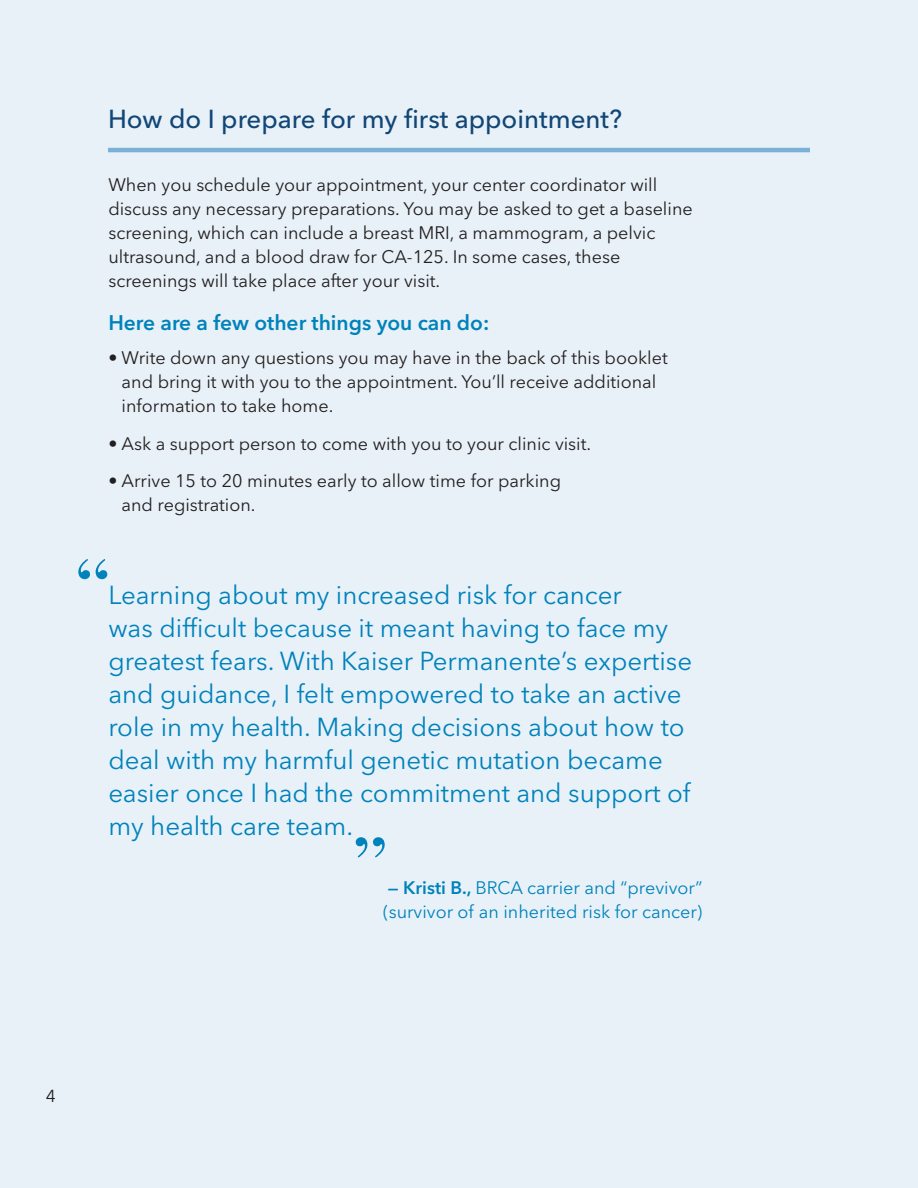
<style>
.page{position:relative;width:918px;height:1188px;background:#e8f1f8}
.page>*{position:absolute;margin:0;border:0;box-sizing:border-box;transform-origin:0 0}
.t1{font:25.8px/33px "Avenir Next LT Pro";color:#0082bb}
.basic_body_copy{font:500 25.8px "Avenir Next LT Pro";color:#114676}
.Subhead-level_2{font:600 21px "Avenir Next LT Pro";color:#0082bb}
.Body_Copy{font:18px/24px "Avenir Next LT Pro";color:#231f20}
.Section-Intro_paragr{font:18px/24px "Avenir Next LT Pro";color:#0082bb}
.t2{font:17.25px "Avenir Next LT Pro";color:#231f20}
.s1{font-weight:600}
</style>
<div class="page">
<hr style="left:108px;top:148px;width:702px;height:4px;background:#7ab1d7">
<svg style="left:78px;top:559px;width:29px;height:20px"></svg>
<svg style="left:356px;top:837px;width:29px;height:21px"></svg>
<p class="basic_body_copy" style="left:108px;top:103px;width:516px">How do I prepare for my first appointment?</p>
<p class="Body_Copy" style="left:108px;top:173px;width:586px">When you schedule your appointment, your center coordinator will discuss any necessary preparations. You may be asked to get a baseline screening, which can include a breast MRI, a mammogram, a pelvic ultrasound, and a blood draw for CA-125. In some cases, these screenings will take place after your visit.</p>
<p class="Subhead-level_2" style="left:108px;top:309px;width:383px">Here are a few other things you can do:</p>
<p class="Body_Copy" style="left:122px;top:346px;width:548px;text-indent:-13px">• Write down any questions you may have in the back of this booklet and bring it with you to the appointment. You’ll receive additional information to take home.</p>
<p class="Body_Copy" style="left:108px;top:432px;width:484px">• Ask a support person to come with you to your clinic visit.</p>
<p class="Body_Copy" style="left:122px;top:469px;width:441px;text-indent:-13px">• Arrive 15 to 20 minutes early to allow time for parking and registration.</p>
<p class="t1" style="left:108px;top:579px;width:585px">Learning about my increased risk for cancer<br>was difficult because it meant having to face my greatest fears. With Kaiser Permanente’s expertise and guidance, I felt empowered to take an active role in my health. Making decisions about how to deal with my harmful genetic mutation became easier once I had the commitment and support of my health care team.</p>
<p class="Section-Intro_paragr" style="left:383px;top:875px;width:321px"><span class="s1">— Kristi B.,</span> BRCA carrier and “previvor” (survivor of an inherited risk for cancer)</p>
<p class="t2" style="left:46px;top:1086px;width:12px">4</p>
</div>
